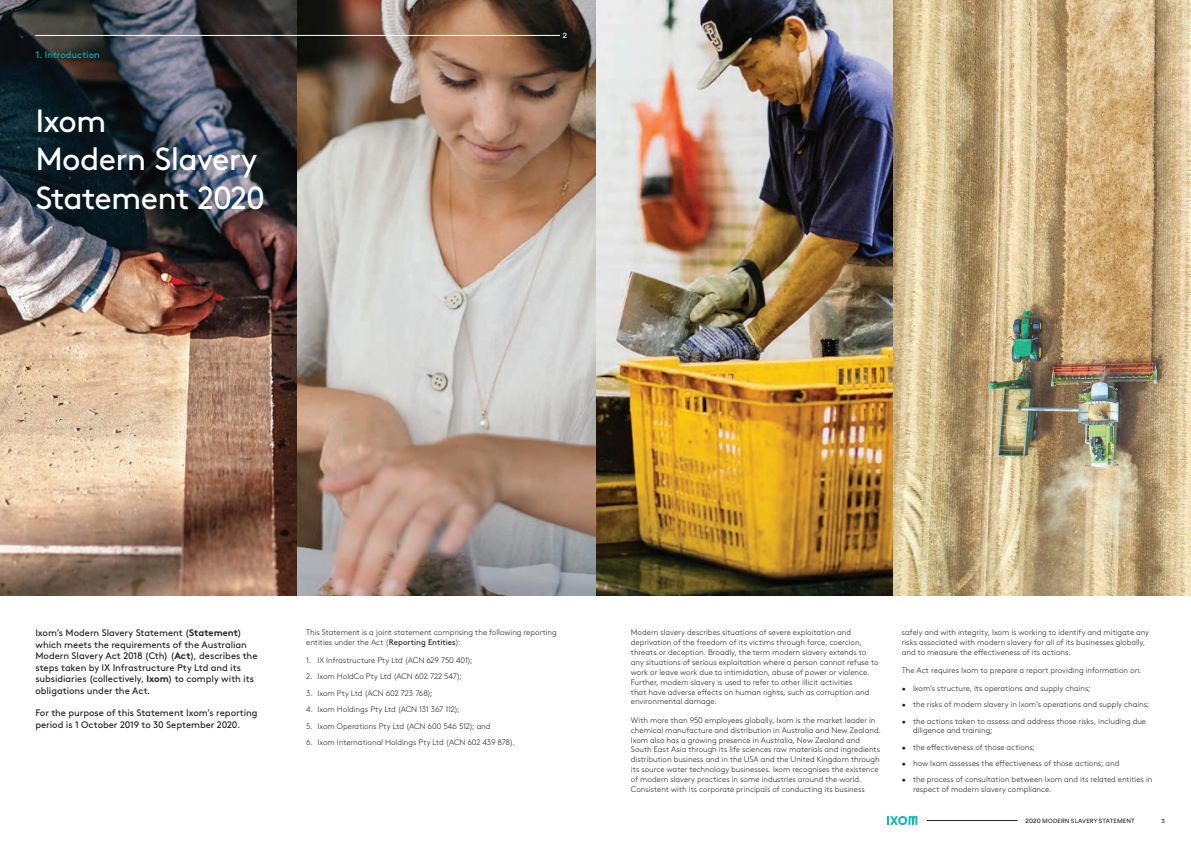
<style>
.page{position:relative;width:1191px;height:842px;background:#fff}
.page>*{position:absolute;margin:0;border:0;box-sizing:border-box;transform-origin:0 0}
.t1{font:32px/38.4px "Brown";letter-spacing:-.025em;color:#fff}
.t2{font:9.5px/11.4px "Brown";letter-spacing:-.005em;color:#231f20}
.t3{font:9.5px "Brown";letter-spacing:-.01em;color:#08babb}
.t4{font:300 8px/9.9px "Brown";color:#231f20}
.t5{font:300 8px "Brown";letter-spacing:-.02em;color:#231f20}
.t6{font:8px "Circular Std";color:#fff}
.t7{font:6px "Circular Std";letter-spacing:.02em;color:#231f20}
.s1{font-weight:700}
.s2{font-weight:400}
.s3{font-size:6.6px}
</style>
<div class="page">
<img style="left:0;top:0;width:1191px;height:595px">
<hr style="left:35px;top:35px;width:525px;height:1px;background:#fff">
<svg style="left:887px;top:816px;width:30px;height:9px"></svg>
<hr style="left:926px;top:820px;width:91px;height:1px;background:#231f20">
<p class="t3" style="left:36px;top:47px;width:66px">1. Introduction</p>
<h1 class="t1" style="left:35px;top:99px;width:231px">Ixom<br>Modern Slavery<br>Statement 2020</h1>
<p class="t6" style="left:563px;top:31px;width:6px">2</p>
<p class="t2" style="left:35px;top:627px;width:224px">Ixom’s Modern Slavery Statement (<span class="s1">Statement</span>) which meets the requirements of the Australian Modern Slavery Act 2018 (Cth) (<span class="s1">Act</span>), describes the steps taken by IX Infrastructure Pty Ltd and its subsidiaries (collectively, <span class="s1">Ixom</span>) to comply with its obligations under the Act.</p>
<p class="t2" style="left:35px;top:706px;width:224px">For the purpose of this Statement Ixom’s reporting period is 1 October 2019 to 30 September 2020.</p>
<p class="t4" style="left:306px;top:627px;width:252px;line-height:9.6px">This Statement is a joint statement comprising the following reporting entities under the Act (<span class="s2">Reporting Entities</span>):</p>
<p class="t4" style="left:306px;top:655px;width:168px">1. IX Infrastructure Pty Ltd (ACN 629 750 401);</p>
<p class="t4" style="left:306px;top:671px;width:157px">2. Ixom HoldCo Pty Ltd (ACN 602 722 547);</p>
<p class="t5" style="left:306px;top:687px;width:128px">3. Ixom Pty Ltd (ACN 602 723 768);</p>
<p class="t4" style="left:306px;top:704px;width:155px">4. Ixom Holdings Pty Ltd (ACN 131 367 112);</p>
<p class="t4" style="left:306px;top:720px;width:186px">5. Ixom Operations Pty Ltd (ACN 600 546 512); and</p>
<p class="t4" style="left:306px;top:737px;width:210px">6. Ixom International Holdings Pty Ltd (ACN 602 439 878).</p>
<p class="t4" style="left:631px;top:627px;width:249px">Modern slavery describes situations of severe exploitation and deprivation of the freedom of its victims through force, coercion, threats or deception. Broadly, the term modern slavery extends to any situations of serious exploitation where a person cannot refuse to work or leave work due to intimidation, abuse of power or violence.<br>Further, modern slavery is used to refer to other illicit activities<br>that have adverse effects on human rights, such as corruption and environmental damage.</p>
<p class="t4" style="left:631px;top:714px;width:251px">With more than 950 employees globally, Ixom is the market leader in chemical manufacture and distribution in Australia and New Zealand.<br>Ixom also has a growing presence in Australia, New Zealand and South East Asia through its life sciences raw materials and ingredients distribution business and in the USA and the United Kingdom through its source water technology businesses. Ixom recognises the existence of modern slavery practices in some industries around the world.<br>Consistent with its corporate principals of conducting its business</p>
<p class="t4" style="left:901px;top:627px;width:249px;line-height:9.6px">safely and with integrity, Ixom is working to identify and mitigate any risks associated with modern slavery for all of its businesses globally, and to measure the effectiveness of its actions.</p>
<p class="t4" style="left:901px;top:664px;width:241px">The Act requires Ixom to prepare a report providing information on:</p>
<p class="t4" style="left:901px;top:682px;width:190px">• Ixom’s structure, its operations and supply chains;</p>
<p class="t4" style="left:901px;top:699px;width:249px">• the risks of modern slavery in Ixom’s operations and supply chains;</p>
<p class="t4" style="left:913px;top:715px;width:234px;line-height:9.6px;text-indent:-11px">• the actions taken to assess and address those risks, including due diligence and training;</p>
<p class="t4" style="left:901px;top:741px;width:135px">• the effectiveness of those actions;</p>
<p class="t4" style="left:901px;top:758px;width:219px">• how Ixom assesses the effectiveness of those actions; and</p>
<p class="t4" style="left:913px;top:774px;width:241px;line-height:9.6px;text-indent:-11px">• the process of consultation between Ixom and its related entities in respect of modern slavery compliance.</p>
<p class="t7" style="left:1025px;top:817px;width:111px"><span class="s3">2020</span> MODERN SLAVERY STATEMENT</p>
<p class="t7" style="left:1161px;top:817px;width:5px">3</p>
</div>
